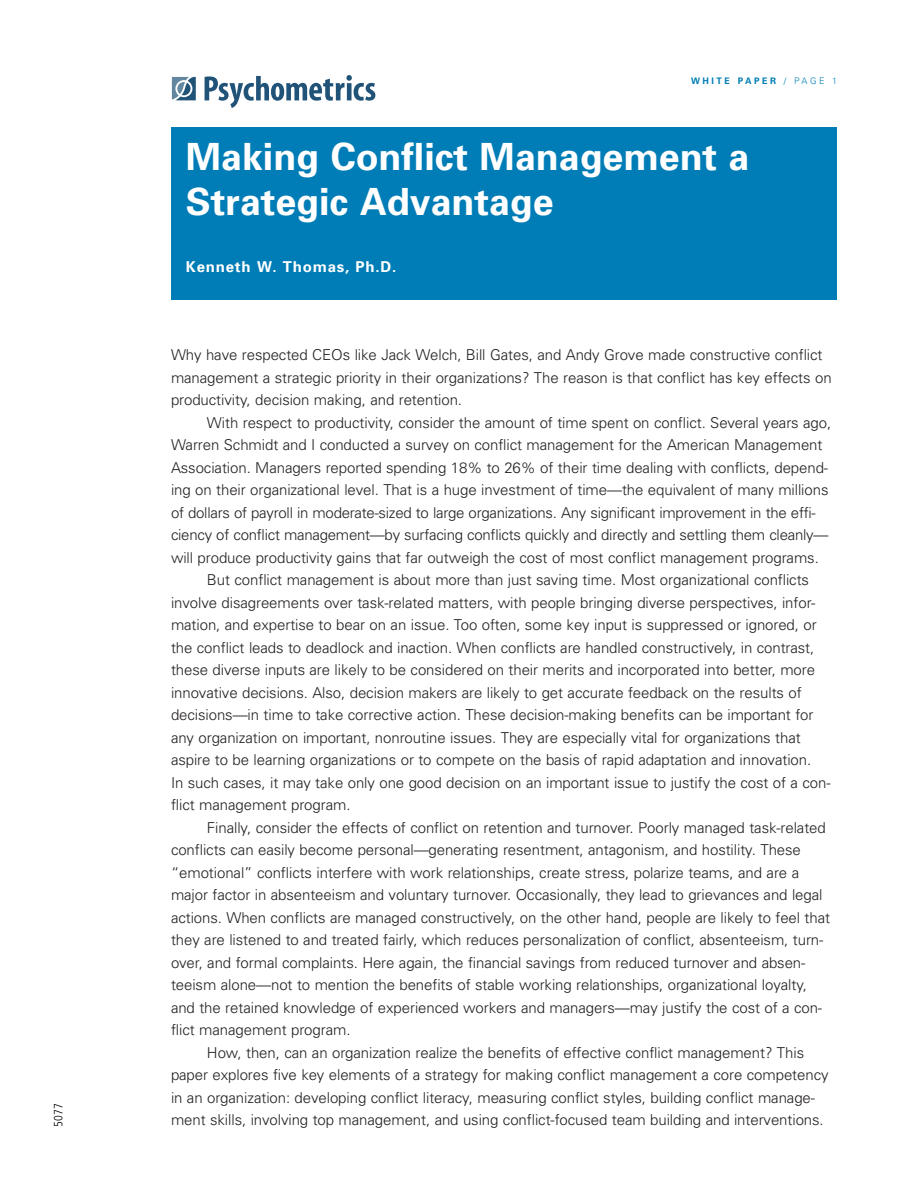
<style>
.page{position:relative;width:918px;height:1188px;background:#fff}
.page>*{position:absolute;margin:0;border:0;box-sizing:border-box;transform-origin:0 0}
.t1{font:700 37.5px/45px "Univers";color:#fff}
.t2{font:300 15px "Univers";letter-spacing:-.005em;color:#231f20}
.t3{font:700 15px "Univers";letter-spacing:.055em;color:#fff}
.t4{font:300 condensed 12px "Frutiger";color:#000}
.t5{font:700 9px "Univers";letter-spacing:.28em;color:#007db6}
.s1{font-weight:300}
</style>
<div class="page">
<div style="left:171px;top:128px;width:666px;height:172px;background:#007db6"></div>
<svg style="left:205px;top:75px;width:170px;height:33px"></svg>
<svg style="left:172px;top:77px;width:24px;height:23px"></svg>
<p class="t4" style="left:52px;top:1127px;width:25px;rotate:-90deg">5077</p>
<p class="t5" style="left:691px;top:75px;width:147px">WHITE PAPER <span class="s1">/ PAGE 1</span></p>
<p class="t1" style="left:186px;top:133px;width:565px">Making Conflict Management a<br>Strategic Advantage</p>
<p class="t3" style="left:186px;top:257px;width:212px">Kenneth W. Thomas, Ph.D.</p>
<p class="t2" style="left:171px;top:346px;width:653px">Why have respected CEOs like Jack Welch, Bill Gates, and Andy Grove made constructive conflict</p>
<p class="t2" style="left:171px;top:369px;width:662px">management a strategic priority in their organizations? The reason is that conflict has key effects on</p>
<p class="t2" style="left:171px;top:391px;width:293px">productivity, decision making, and retention.</p>
<p class="t2" style="left:207px;top:414px;width:626px">With respect to productivity, consider the amount of time spent on conflict. Several years ago,</p>
<p class="t2" style="left:171px;top:436px;width:653px">Warren Schmidt and I conducted a survey on conflict management for the American Management</p>
<p class="t2" style="left:171px;top:459px;width:659px">Association. Managers reported spending 18% to 26% of their time dealing with conflicts, depend-</p>
<p class="t2" style="left:171px;top:481px;width:659px">ing on their organizational level. That is a huge investment of time—the equivalent of many millions</p>
<p class="t2" style="left:171px;top:504px;width:646px">of dollars of payroll in moderate-sized to large organizations. Any significant improvement in the effi-</p>
<p class="t2" style="left:171px;top:526px;width:659px">ciency of conflict management—by surfacing conflicts quickly and directly and settling them cleanly—</p>
<p class="t2" style="left:171px;top:549px;width:649px">will produce productivity gains that far outweigh the cost of most conflict management programs.</p>
<p class="t2" style="left:207px;top:571px;width:604px">But conflict management is about more than just saving time. Most organizational conflicts</p>
<p class="t2" style="left:171px;top:594px;width:646px">involve disagreements over task-related matters, with people bringing diverse perspectives, infor-</p>
<p class="t2" style="left:171px;top:616px;width:647px">mation, and expertise to bear on an issue. Too often, some key input is suppressed or ignored, or</p>
<p class="t2" style="left:171px;top:639px;width:645px">the conflict leads to deadlock and inaction. When conflicts are handled constructively, in contrast,</p>
<p class="t2" style="left:171px;top:661px;width:646px">these diverse inputs are likely to be considered on their merits and incorporated into better, more</p>
<p class="t2" style="left:171px;top:684px;width:632px">innovative decisions. Also, decision makers are likely to get accurate feedback on the results of</p>
<p class="t2" style="left:171px;top:706px;width:644px">decisions—in time to take corrective action. These decision-making benefits can be important for</p>
<p class="t2" style="left:171px;top:729px;width:631px">any organization on important, nonroutine issues. They are especially vital for organizations that</p>
<p class="t2" style="left:171px;top:751px;width:642px">aspire to be learning organizations or to compete on the basis of rapid adaptation and innovation.</p>
<p class="t2" style="left:171px;top:774px;width:661px">In such cases, it may take only one good decision on an important issue to justify the cost of a con-</p>
<p class="t2" style="left:171px;top:796px;width:181px">flict management program.</p>
<p class="t2" style="left:207px;top:819px;width:620px">Finally, consider the effects of conflict on retention and turnover. Poorly managed task-related</p>
<p class="t2" style="left:171px;top:841px;width:631px">conflicts can easily become personal—generating resentment, antagonism, and hostility. These</p>
<p class="t2" style="left:171px;top:864px;width:630px">“emotional” conflicts interfere with work relationships, create stress, polarize teams, and are a</p>
<p class="t2" style="left:171px;top:886px;width:653px">major factor in absenteeism and voluntary turnover. Occasionally, they lead to grievances and legal</p>
<p class="t2" style="left:171px;top:909px;width:661px">actions. When conflicts are managed constructively, on the other hand, people are likely to feel that</p>
<p class="t2" style="left:171px;top:931px;width:654px">they are listened to and treated fairly, which reduces personalization of conflict, absenteeism, turn-</p>
<p class="t2" style="left:171px;top:954px;width:636px">over, and formal complaints. Here again, the financial savings from reduced turnover and absen-</p>
<p class="t2" style="left:171px;top:976px;width:638px">teeism alone—not to mention the benefits of stable working relationships, organizational loyalty,</p>
<p class="t2" style="left:171px;top:999px;width:653px">and the retained knowledge of experienced workers and managers—may justify the cost of a con-</p>
<p class="t2" style="left:171px;top:1021px;width:181px">flict management program.</p>
<p class="t2" style="left:207px;top:1044px;width:599px">How, then, can an organization realize the benefits of effective conflict management? This</p>
<p class="t2" style="left:171px;top:1066px;width:659px">paper explores five key elements of a strategy for making conflict management a core competency</p>
<p class="t2" style="left:171px;top:1089px;width:646px">in an organization: developing conflict literacy, measuring conflict styles, building conflict manage-</p>
<p class="t2" style="left:171px;top:1111px;width:654px">ment skills, involving top management, and using conflict-focused team building and interventions.</p>
</div>
